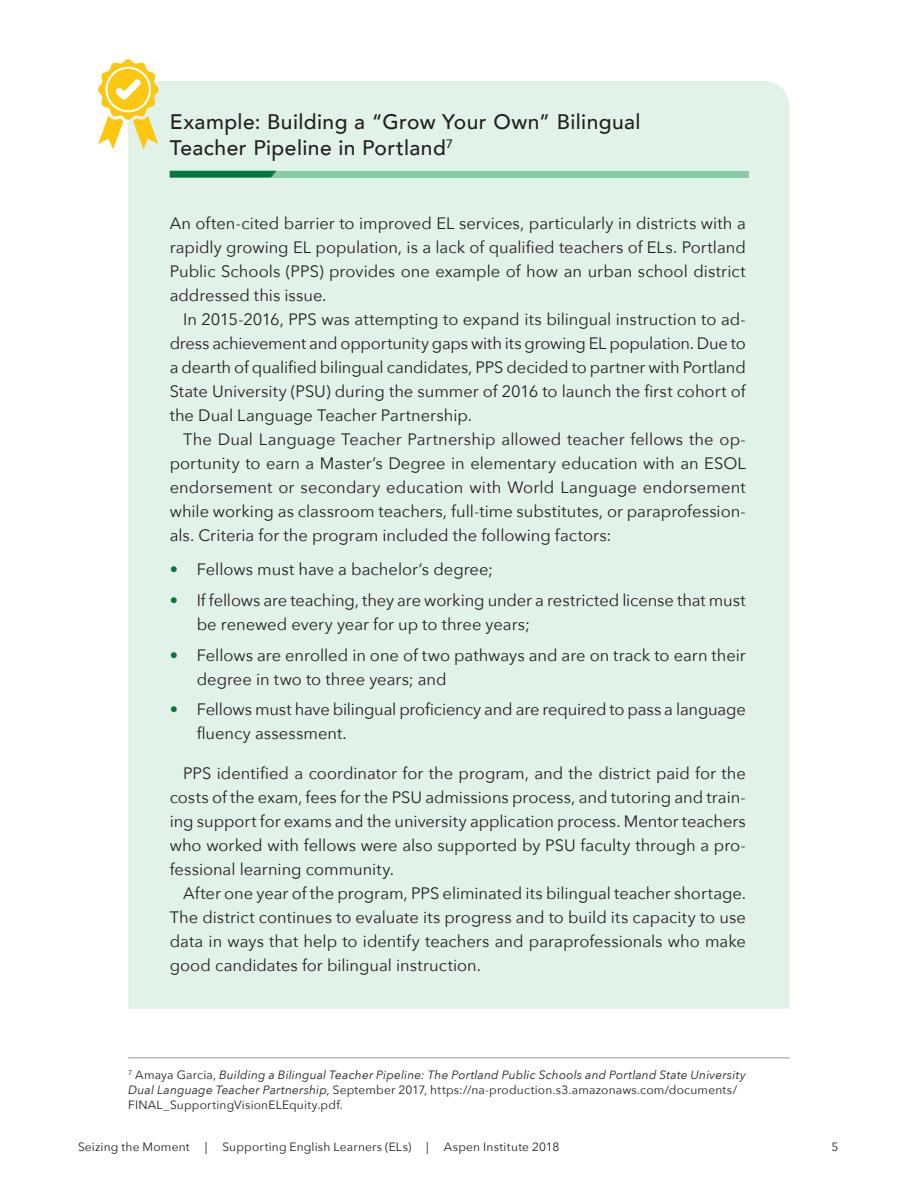
<style>
.page{position:relative;width:918px;height:1188px;background:#fff}
.page>*{position:absolute;margin:0;border:0;box-sizing:border-box;transform-origin:0 0}
.Example_Headline{font:500 21px/25.5px "Avenir";letter-spacing:.02em;color:#231f20}
.Example_body_copy{font:16.5px/24px "Avenir Next";color:#231f20;text-align:justify}
.Endnotes{font:italic 12px/15px "Avenir Next";letter-spacing:.01em;color:#231f20}
.t1{font:12px "Avenir Next";letter-spacing:.015em;color:#231f20}
.s1{font-weight:500;font-style:italic;color:#08763f}
.s2{font-style:normal}
</style>
<div class="page">
<div style="left:128px;top:81px;width:662px;height:928px;background:#e1f2e9"></div>
<div style="left:170px;top:171px;width:578px;height:6px;background:#87cca7"></div>
<svg style="left:170px;top:171px;width:106px;height:6px"></svg>
<svg style="left:98px;top:59px;width:61px;height:90px"></svg>
<hr style="left:128px;top:1057px;width:662px;height:1px;background:#939598">
<p class="Example_Headline" style="left:170px;top:108px;width:472px">Example: Building a “Grow Your Own” Bilingual<br>Teacher Pipeline in Portland<sup>7</sup></p>
<p class="Example_body_copy" style="left:170px;top:210px;width:578px">An often-cited barrier to improved EL services, particularly in districts with a rapidly growing EL population, is a lack of qualified teachers of ELs. Portland Public Schools (PPS) provides one example of how an urban school district addressed this issue.</p>
<p class="Example_body_copy" style="left:170px;top:306px;width:578px;text-indent:14px">In 2015-2016, PPS was attempting to expand its bilingual instruction to ad&shy;dress achievement and opportunity gaps with its growing EL population. Due to a dearth of qualified bilingual candidates, PPS decided to partner with Portland State University (PSU) during the summer of 2016 to launch the first cohort of the Dual Language Teacher Partnership.</p>
<p class="Example_body_copy" style="left:170px;top:426px;width:578px;text-indent:14px">The Dual Language Teacher Partnership allowed teacher fellows the op&shy;portunity to earn a Master’s Degree in elementary education with an ESOL endorsement or secondary education with World Language endorsement while working as classroom teachers, full-time substitutes, or paraprofession&shy;als. Criteria for the program included the following factors:</p>
<p class="Example_body_copy" style="left:170px;top:557px;width:325px"><span class="s1">•</span> Fellows must have a bachelor’s degree;</p>
<p class="Example_body_copy" style="left:197px;top:588px;width:551px;text-indent:-27px"><span class="s1">•</span> If fellows are teaching, they are working under a restricted license that must be renewed every year for up to three years;</p>
<p class="Example_body_copy" style="left:197px;top:642px;width:551px;text-indent:-27px"><span class="s1">•</span> Fellows are enrolled in one of two pathways and are on track to earn their degree in two to three years; and</p>
<p class="Example_body_copy" style="left:197px;top:697px;width:551px;text-indent:-27px"><span class="s1">•</span> Fellows must have bilingual proficiency and are required to pass a language fluency assessment.</p>
<p class="Example_body_copy" style="left:170px;top:761px;width:578px;text-indent:14px">PPS identified a coordinator for the program, and the district paid for the costs of the exam, fees for the PSU admissions process, and tutoring and train&shy;ing support for exams and the university application process. Mentor teachers who worked with fellows were also supported by PSU faculty through a pro&shy;fessional learning community.</p>
<p class="Example_body_copy" style="left:170px;top:881px;width:578px;text-indent:14px">After one year of the program, PPS eliminated its bilingual teacher shortage.<br>The district continues to evaluate its progress and to build its capacity to use data in ways that help to identify teachers and paraprofessionals who make good candidates for bilingual instruction.</p>
<p class="Endnotes" style="left:128px;top:1067px;width:619px"><sup>7</sup> <span class="s2">Amaya Garcia,</span> Building a Bilingual Teacher Pipeline: The Portland Public Schools and Portland State University<br>Dual Language Teacher Partnership<span class="s2">, September 2017, https://na-production.s3.amazonaws.com/documents/<br>FINAL_SupportingVisionELEquity.pdf.</span></p>
<p class="t1" style="left:78px;top:1136px;width:113px">Seizing the Moment</p>
<p class="t1" style="left:205px;top:1136px;width:4px">|</p>
<p class="t1" style="left:222px;top:1136px;width:190px">Supporting English Learners (ELs)</p>
<p class="t1" style="left:426px;top:1136px;width:4px">|</p>
<p class="t1" style="left:444px;top:1136px;width:117px">Aspen Institute 2018</p>
<p class="t1" style="left:832px;top:1136px;width:8px">5</p>
</div>
